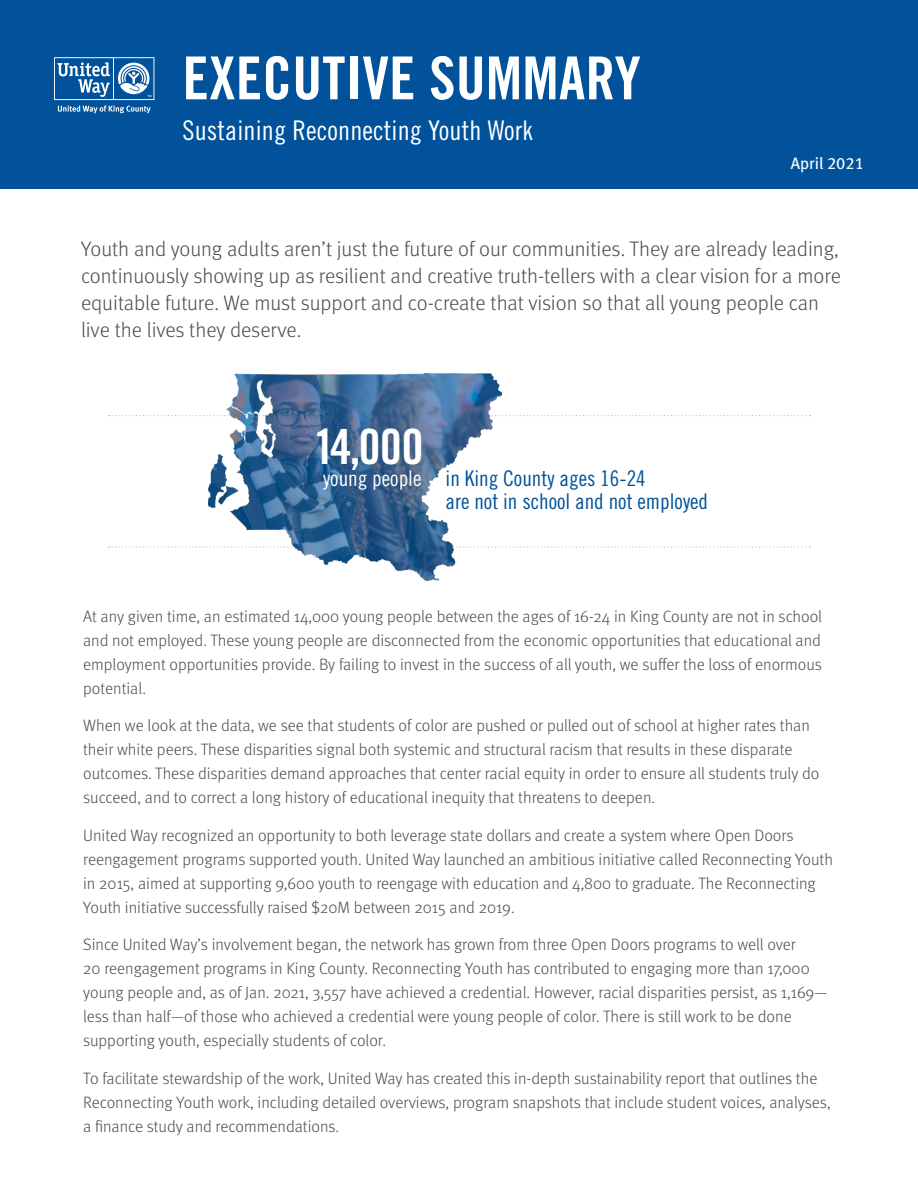
<style>
.page{position:relative;width:918px;height:1188px;background:#fff}
.page>*{position:absolute;margin:0;border:0;box-sizing:border-box;transform-origin:0 0}
.t1{font:59.25px "Trade Gothic Bold Cond Twenty";letter-spacing:.005em;color:#fff}
.t2{font:48.6px "Trade Gothic Bold Cond Twenty";color:#fff}
.t3{font:27.15px "Trade Gothic Cond Eighteen";letter-spacing:.005em;color:#fff}
.t4{font:21.6px/23px "Trade Gothic Cond Eighteen";color:#01529a}
.t5{font:21.6px "Trade Gothic Cond Eighteen";color:#fff}
.t6{font:300 21px/27px "Meta OT";color:#4b4c4d}
.t7{font:300 16.5px/24px "Meta OT";color:#4b4c4d}
.t8{font:16.5px "Meta Book LF";color:#fff}
</style>
<div class="page">
<svg style="left:109px;top:415px;width:701px;height:1px"></svg>
<svg style="left:109px;top:546px;width:701px;height:2px"></svg>
<div style="left:0;top:0;width:918px;height:189px;background:#01529a"></div>
<svg style="left:54px;top:57px;width:100px;height:56px"></svg>
<img style="left:208px;top:374px;width:293px;height:206px">
<p class="t1" style="left:183px;top:42px;width:460px">EXECUTIVE SUMMARY</p>
<p class="t3" style="left:183px;top:114px;width:352px">Sustaining Reconnecting Youth Work</p>
<p class="t8" style="left:791px;top:153px;width:75px">April 2021</p>
<p class="t6" style="left:81px;top:235px;width:761px">Youth and young adults aren’t just the future of our communities. They are already leading, continuously showing up as resilient and creative truth-tellers with a clear vision for a more equitable future. We must support and co-create that vision so that all young people can live the lives they deserve.</p>
<p class="t2" style="left:314px;top:417px;width:111px">14,000</p>
<p class="t5" style="left:323px;top:466px;width:100px">young people</p>
<p class="t4" style="left:446px;top:467px;width:264px">in King County ages 16-24<br>are not in school and not employed</p>
<p class="t7" style="left:83px;top:604px;width:740px;text-align:justify">At any given time, an estimated 14,000 young people between the ages of 16-24 in King County are not in school and not employed. These young people are disconnected from the economic opportunities that educational and employment opportunities provide. By failing to invest in the success of all youth, we suffer the loss of enormous potential.</p>
<p class="t7" style="left:83px;top:714px;width:738px">When we look at the data, we see that students of color are pushed or pulled out of school at higher rates than their white peers. These disparities signal both systemic and structural racism that results in these disparate outcomes. These disparities demand approaches that center racial equity in order to ensure all students truly do succeed, and to correct a long history of educational inequity that threatens to deepen.</p>
<p class="t7" style="left:83px;top:823px;width:751px">United Way recognized an opportunity to both leverage state dollars and create a system where Open Doors reengagement programs supported youth. United Way launched an ambitious initiative called Reconnecting Youth in 2015, aimed at supporting 9,600 youth to reengage with education and 4,800 to graduate. The Reconnecting Youth initiative successfully raised $20M between 2015 and 2019.</p>
<p class="t7" style="left:83px;top:933px;width:746px">Since United Way’s involvement began, the network has grown from three Open Doors programs to well over<br>20 reengagement programs in King County. Reconnecting Youth has contributed to engaging more than 17,000 young people and, as of Jan. 2021, 3,557 have achieved a credential. However, racial disparities persist, as 1,169— less than half—of those who achieved a credential were young people of color. There is still work to be done supporting youth, especially students of color.</p>
<p class="t7" style="left:83px;top:1066px;width:749px">To facilitate stewardship of the work, United Way has created this in-depth sustainability report that outlines the<br>Reconnecting Youth work, including detailed overviews, program snapshots that include student voices, analyses, a finance study and recommendations.</p>
</div>
